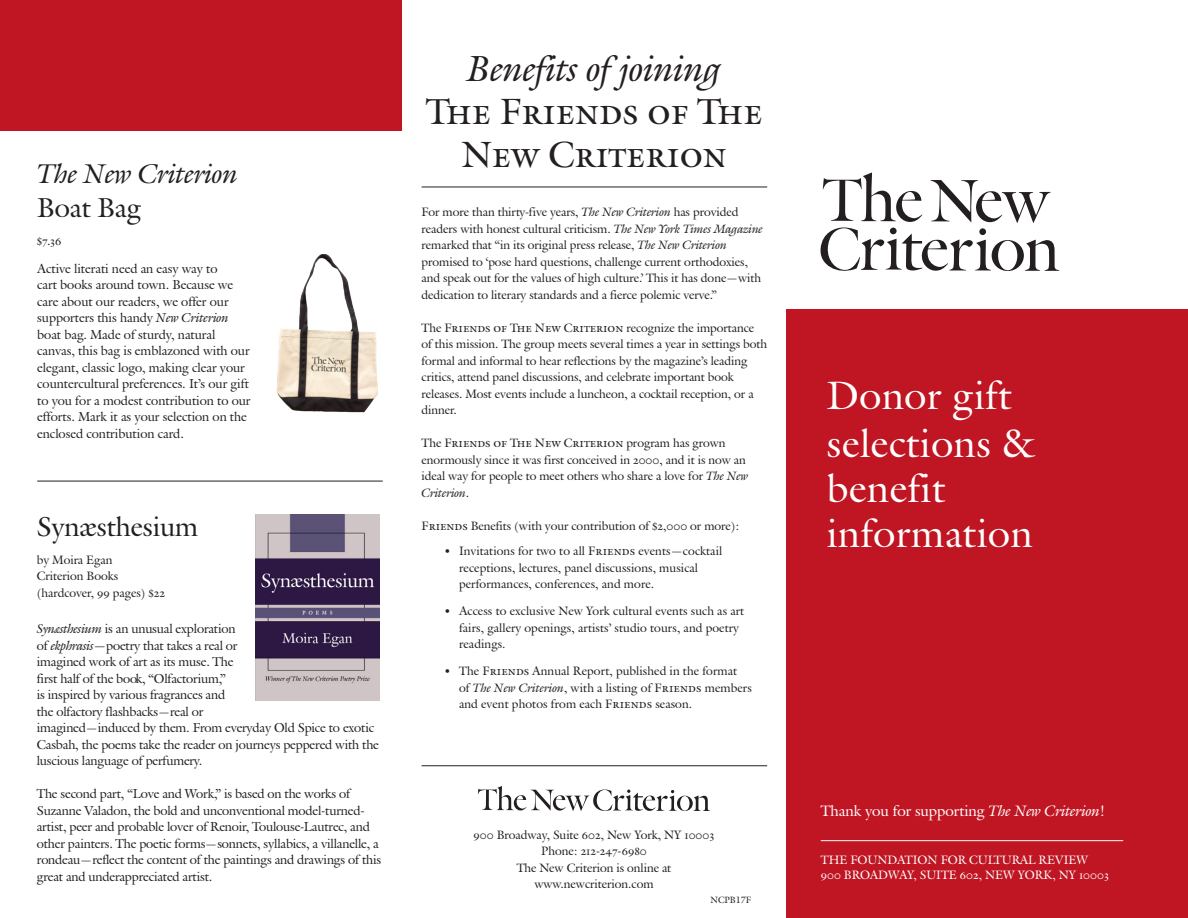
<style>
.page{position:relative;width:1188px;height:918px;background:#fff}
.page>*{position:absolute;margin:0;border:0;box-sizing:border-box;transform-origin:0 0}
.t1{font:39px/46px "Galliard ITCCC OS Figs";letter-spacing:.02em;color:#fff}
.t2{font:36px/43.2px "Galliard ITCCC Sm Caps";color:#231f20;text-align:center}
.t3{font:36px "Galliard ITCCC OS Figs Ital";color:#231f20}
.t4{font:27px "Galliard ITCCC OS Figs";color:#231f20}
.t5{font:27px "Galliard ITCCC OS Figs Ital";color:#231f20}
.t6{font:15px "Galliard ITCCC OS Figs";color:#fff}
.t7{font:12.75px/16.5px "Galliard ITCCC OS Figs";letter-spacing:-.01em;color:#231f20}
.t8{font:12px/16.5px "Galliard ITCCC OS Figs";color:#231f20}
.t9{font:12px/15px "Galliard ITCCC OS Figs";color:#fff}
.t10{font:12px "Galliard ITCCC Sm Caps";color:#231f20}
.t11{font:12px "Galliard ITCCC OS Figs Ital";color:#231f20}
.t12{font:9px "Galliard ITCCC";color:#231f20}
.s1{font-family:"Galliard ITCCC OS Figs Ital"}
.s2{font-family:"Galliard ITCCC";font-style:italic}
.s3{font-family:"Galliard ITCCC"}
.s4{font-size:12px}
.s5{font-family:"Galliard ITCCC Sm Caps"}
.s6{font-family:"Galliard ITCCC OS Figs"}
</style>
<div class="page">
<div style="left:786px;top:310px;width:402px;height:608px;background:#c01522"></div>
<hr style="left:821px;top:840px;width:302px;height:1px;background:#fff">
<hr style="left:422px;top:187px;width:345px;height:1px;background:#231f20">
<hr style="left:422px;top:765px;width:345px;height:1px;background:#231f20">
<svg style="left:478px;top:786px;width:232px;height:25px"></svg>
<div style="left:0;top:0;width:402px;height:131px;background:#c01522"></div>
<svg style="left:821px;top:173px;width:238px;height:98px"></svg>
<img style="left:256px;top:514px;width:123px;height:186px">
<hr style="left:37px;top:481px;width:346px;height:1px;background:#231f20">
<img style="left:276px;top:254px;width:102px;height:159px">
<h3 class="t5" style="left:37px;top:158px;width:202px">The New Criterion</h3>
<h3 class="t4" style="left:37px;top:192px;width:105px">Boat Bag</h3>
<p class="t7" style="left:37px;top:260px;width:215px">Active literati need an easy way to<br>cart books around town. Because we care about our readers, we offer our supporters this handy <span class="s1">New Criterion </span>boat bag. Made of sturdy, natural canvas, this bag is emblazoned with our elegant, classic logo, making clear your countercultural preferences. It’s our gift to you for a modest contribution to our efforts. Mark it as your selection on the enclosed contribution card.</p>
<p class="t8" style="left:37px;top:233px;width:26px">$7.36</p>
<h3 class="t4" style="left:37px;top:511px;width:163px">Synæsthesium</h3>
<p class="t8" style="left:37px;top:551px;width:130px">by Moira Egan<br>Criterion Books (hardcover, 99 pages) $22</p>
<p class="t7" style="left:37px;top:621px;width:344px"><span class="s2">Synæsthesium</span> is an unusual exploration<br>of <span class="s2">ekphrasis</span>—poetry that takes a real or<br>imagined work of art as its muse. The<br>first half of the book, “<span class="s3">Olfactorium,”<br></span>is inspired by various fragrances and<br>the olfactory flashbacks<span class="s4">—</span>real or<br>imagined<span class="s4">—</span>induced by them. From everyday Old Spice to exotic Casbah, the poems take the reader on journeys peppered with the luscious language of perfumery.</p>
<p class="t7" style="left:37px;top:786px;width:346px">The second part, “<span class="s3">Love and Work,”</span> is based on the works of Suzanne Valadon, the bold and unconventional model-turned&shy;artist, peer and probable lover of Renoir, Toulouse-Lautrec, and other painters. The poetic forms<span class="s4">—</span>sonnets, syllabics, a villanelle, a rondeau<span class="s4">—</span>reflect the content of the paintings and drawings of this great and underappreciated artist.</p>
<h2 class="t3" style="left:468px;top:48px;width:255px">Benefits of joining</h2>
<h2 class="t2" style="left:426px;top:91px;width:338px">The Friends of The<br>New Criterion</h2>
<p class="t8" style="left:422px;top:204px;width:343px">For more than thirty-five years, <span class="s1">The New Criterion</span> has provided readers with honest cultural criticism. <span class="s1">The New York Times Magazine </span>remarked that “in its original press release, <span class="s1">The New Criterion </span>promised to ‘pose hard questions, challenge current orthodoxies, and speak out for the values of high culture.’ This it has done—with dedication to literary standards and a fierce polemic verve.”</p>
<p class="t8" style="left:422px;top:320px;width:347px">The <span class="s5">Friends of The New Criterion</span> recognize the importance of this mission. The group meets several times a year in settings both formal and informal to hear reflections by the magazine’s leading critics, attend panel discussions, and celebrate important book releases. Most events include a luncheon, a cocktail reception, or a dinner.</p>
<p class="t10" style="left:422px;top:436px;width:306px"><span class="s6">The</span> Friends of The New Criterion <span class="s6">program has grown</span></p>
<p class="t8" style="left:422px;top:452px;width:328px">enormously since it was first conceived in 2000, and it is now an ideal way for people to meet others who share a love for <span class="s1">The New</span></p>
<p class="t11" style="left:422px;top:486px;width:49px">Criterion<span class="s6">.</span></p>
<p class="t8" style="left:422px;top:518px;width:319px"><span class="s5">Friends</span> Benefits (with your contribution of $2,000 or more):</p>
<p class="t8" style="left:459px;top:543px;width:265px;text-indent:-15px"><span class="s3">•</span> Invitations for two to all <span class="s5">Friends</span> events—cocktail receptions, lectures, panel discussions, musical performances, conferences, and more.</p>
<p class="t8" style="left:459px;top:603px;width:287px;text-indent:-15px"><span class="s3">•</span> Access to exclusive New York cultural events such as art fairs, gallery openings, artists’ studio tours, and poetry readings.</p>
<p class="t8" style="left:459px;top:663px;width:294px;text-indent:-15px"><span class="s3">•</span> The <span class="s5">Friends</span> Annual Report, published in the format<br>of <span class="s1">The New Criterion</span>, with a listing of <span class="s5">Friends</span> members and event photos from each <span class="s5">Friends</span> season.</p>
<p class="t8" style="left:474px;top:826px;width:242px;text-align:center">900 Broadway, Suite 602, New York, NY 10003<br>Phone: 212-247-6980<br>The New Criterion is online at www.newcriterion.com</p>
<p class="t12" style="left:710px;top:894px;width:42px">NCPB17F</p>
<h1 class="t1" style="left:827px;top:374px;width:209px">Donor gift selections &amp; benefit information</h1>
<p class="t6" style="left:821px;top:802px;width:286px">Thank you for supporting <span class="s1">The New Criterion</span>!</p>
<p class="t9" style="left:821px;top:853px;width:290px">THE FOUNDATION FOR CULTURAL REVIEW<br>900 BROADWAY, SUITE 602, NEW YORK, NY 10003</p>
</div>
